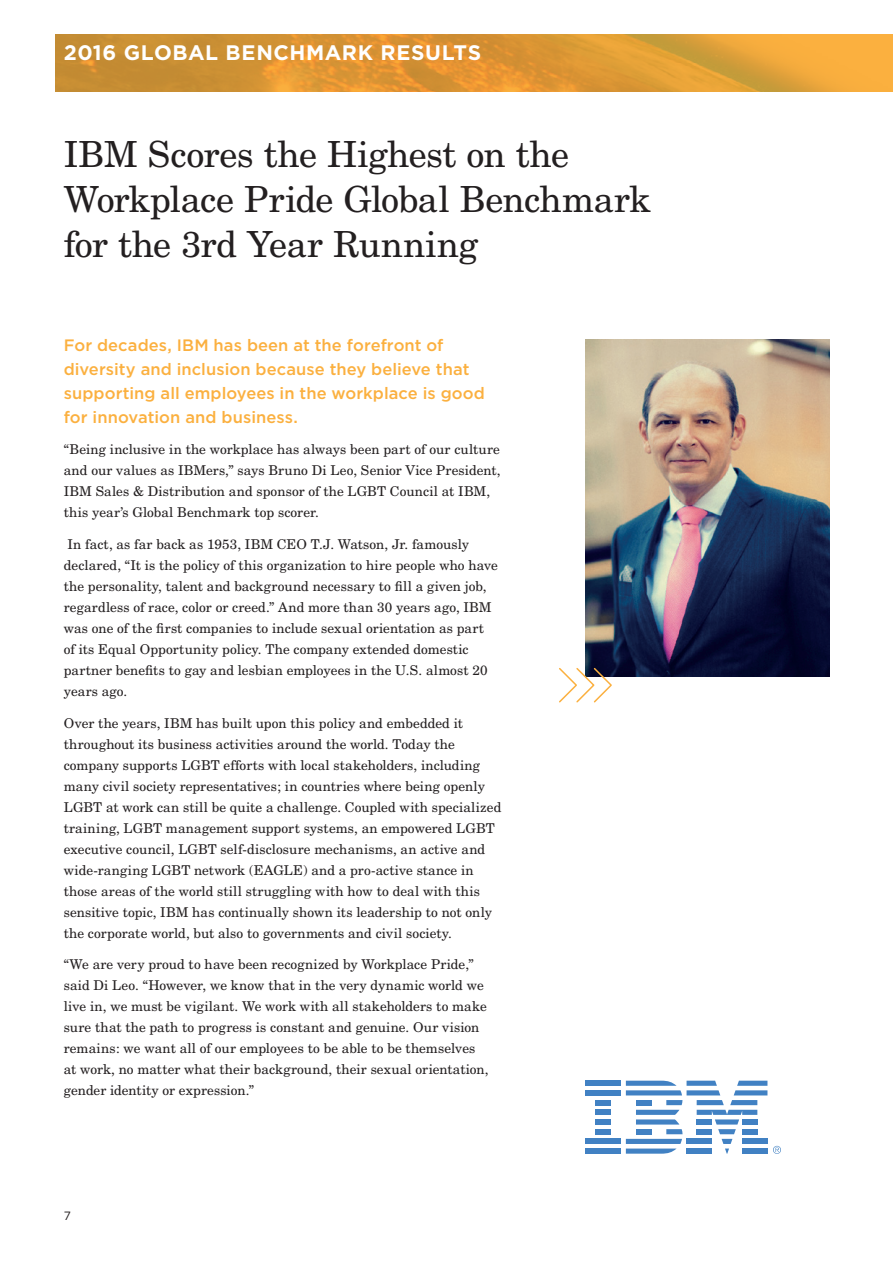
<style>
.page{position:relative;width:893px;height:1263px;background:#fff}
.page>*{position:absolute;margin:0;border:0;box-sizing:border-box;transform-origin:0 0}
.t1{font:36px/45px "New Century Schlbk";letter-spacing:-.01em;color:#231f20}
.t2{font:700 21px "Gotham";letter-spacing:.03em;color:#fff}
.t3{font:500 16.5px/24px "Gotham";letter-spacing:.005em;color:#fbb03f}
.t4{font:13.5px/21px "New Century Schlbk";letter-spacing:.005em;color:#231f20}
.t5{font:12px "Gotham";color:#231f20}
</style>
<div class="page">
<img style="left:55px;top:34px;width:838px;height:58px">
<div style="left:585px;top:1081px;width:36px;height:5px;background:#4181c3"></div>
<div style="left:585px;top:1090px;width:36px;height:5px;background:#4181c3"></div>
<div style="left:585px;top:1139px;width:36px;height:5px;background:#4181c3"></div>
<div style="left:595px;top:1129px;width:16px;height:5px;background:#4181c3"></div>
<div style="left:595px;top:1119px;width:16px;height:5px;background:#4181c3"></div>
<div style="left:595px;top:1110px;width:16px;height:5px;background:#4181c3"></div>
<div style="left:595px;top:1100px;width:16px;height:5px;background:#4181c3"></div>
<div style="left:585px;top:1148px;width:36px;height:6px;background:#4181c3"></div>
<svg style="left:626px;top:1081px;width:141px;height:73px"></svg>
<svg style="left:773px;top:1146px;width:8px;height:8px"></svg>
<img style="left:585px;top:339px;width:244px;height:338px">
<svg style="left:559px;top:666px;width:54px;height:37px"></svg>
<p class="t2" style="left:64px;top:40px;width:419px">2016 GLOBAL BENCHMARK RESULTS</p>
<p class="t1" style="left:64px;top:132px;width:588px">IBM Scores the Highest on the<br>Workplace Pride Global Benchmark for the 3rd Year Running</p>
<p class="t3" style="left:64px;top:332px;width:422px">For decades, IBM has been at the forefront of diversity and inclusion because they believe that supporting all employees in the workplace is good for innovation and business.</p>
<p class="t4" style="left:64px;top:439px;width:438px">“Being inclusive in the workplace has always been part of our culture and our values as IBMers,” says Bruno Di Leo, Senior Vice President, IBM Sales &amp; Distribution and sponsor of the LGBT Council at IBM, this year’s Global Benchmark top scorer.</p>
<p class="t4" style="left:64px;top:534px;width:436px">In fact, as far back as 1953, IBM CEO T.J. Watson, Jr. famously declared, “It is the policy of this organization to hire people who have the personality, talent and background necessary to fill a given job, regardless of race, color or creed.” And more than 30 years ago, IBM was one of the first companies to include sexual orientation as part of its Equal Opportunity policy. The company extended domestic partner benefits to gay and lesbian employees in the U.S. almost 20 years ago.</p>
<p class="t4" style="left:64px;top:712px;width:439px">Over the years, IBM has built upon this policy and embedded it throughout its business activities around the world. Today the company supports LGBT efforts with local stakeholders, including many civil society representatives; in countries where being openly LGBT at work can still be quite a challenge. Coupled with specialized training, LGBT management support systems, an empowered LGBT executive council, LGBT self-disclosure mechanisms, an active and wide-ranging LGBT network (EAGLE) and a pro-active stance in those areas of the world still struggling with how to deal with this sensitive topic, IBM has continually shown its leadership to not only the corporate world, but also to governments and civil society.</p>
<p class="t4" style="left:64px;top:954px;width:426px">“We are very proud to have been recognized by Workplace Pride,” said Di Leo. “However, we know that in the very dynamic world we live in, we must be vigilant. We work with all stakeholders to make sure that the path to progress is constant and genuine. Our vision remains: we want all of our employees to be able to be themselves at work, no matter what their background, their sexual orientation, gender identity or expression.”</p>
<p class="t5" style="left:64px;top:1209px;width:9px">7</p>
</div>
